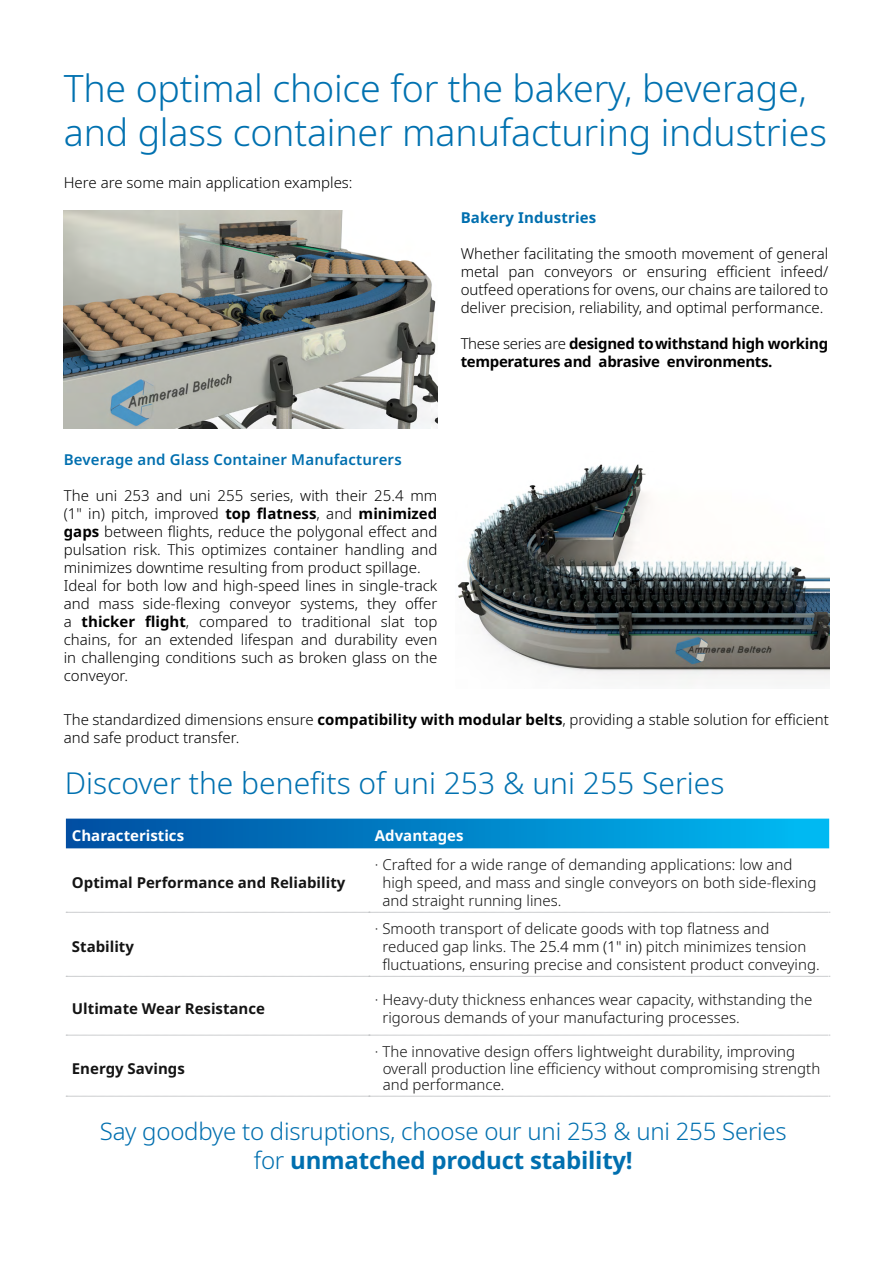
<style>
.page{position:relative;width:893px;height:1263px;background:#fff}
.page>*{position:absolute;margin:0;border:0;box-sizing:border-box;transform-origin:0 0}
.t1{font:300 37.5px/44.1px "Noto Sans";letter-spacing:-.005em;color:#0071b0}
.t2{font:300 30px "Noto Sans";color:#0071b0}
.t3{font:300 24px/28.5px "Noto Sans";letter-spacing:-.01em;color:#006faf;text-align:center}
.t4{font:300 15px/18px "Noto Sans";color:#000}
.t5{font:300 15px/18px "Noto Sans";color:#141414}
.t6{font:700 15px/18px "Noto Sans";letter-spacing:-.02em;color:#000}
.t7{font:700 15px "Noto Sans";color:#141414}
.t8{font:600 15px "Noto Sans";letter-spacing:.01em;color:#006faf}
.t9{font:700 15px "Noto Sans";color:#fff}
.t10{font:700 15px "Noto Sans";letter-spacing:.01em;color:#006faf}
.s1{font-weight:300}
.s2{font-weight:700}
.s3{color:#000}
</style>
<div class="page">
<svg style="left:66px;top:819px;width:763px;height:29px;background:#0083c8"></svg>
<svg style="left:66px;top:976px;width:764px;height:1px"></svg>
<svg style="left:66px;top:1035px;width:764px;height:1px"></svg>
<svg style="left:66px;top:912px;width:764px;height:1px"></svg>
<svg style="left:66px;top:1096px;width:764px;height:1px"></svg>
<img style="left:64px;top:210px;width:374px;height:218px">
<img style="left:458px;top:464px;width:371px;height:220px">
<h1 class="t1" style="left:64px;top:67px;width:765px">The optimal choice for the bakery, beverage, and glass container manufacturing industries</h1>
<p class="t4" style="left:64px;top:174px;width:290px">Here are some main application examples:</p>
<p class="t10" style="left:461px;top:209px;width:137px">Bakery Industries</p>
<p class="t4" style="left:461px;top:245px;width:369px;text-align:justify">Whether facilitating the smooth movement of general metal pan conveyors or ensuring efficient infeed/ outfeed operations for ovens, our chains are tailored to deliver precision, reliability, and optimal performance.</p>
<p class="t6" style="left:461px;top:335px;width:369px"><span class="s1">These series are</span> designed to withstand high working temperatures and abrasive environments.</p>
<p class="t8" style="left:64px;top:451px;width:339px">Beverage and Glass Container Manufacturers</p>
<p class="t4" style="left:64px;top:487px;width:375px">The uni 253 and uni 255 series, with their 25.4 mm (1" in) pitch, improved <span class="s2">top flatness</span>, and <span class="s2">minimized gaps</span> between flights, reduce the polygonal effect and pulsation risk. This optimizes container handling and minimizes downtime resulting from product spillage.<br>Ideal for both low and high-speed lines in single-track and mass side-flexing conveyor systems, they offer a <span class="s2">thicker flight</span>, compared to traditional slat top chains, for an extended lifespan and durability even in challenging conditions such as broken glass on the conveyor.</p>
<p class="t4" style="left:64px;top:711px;width:767px">The standardized dimensions ensure <span class="s2">compatibility with modular belts</span>, providing a stable solution for efficient and safe product transfer.</p>
<h2 class="t2" style="left:65px;top:762px;width:661px">Discover the benefits of uni 253 &amp; uni 255 Series</h2>
<p class="t9" style="left:72px;top:827px;width:114px">Characteristics</p>
<p class="t9" style="left:375px;top:827px;width:90px">Advantages</p>
<p class="t7" style="left:72px;top:874px;width:275px">Optimal Performance and Reliability</p>
<p class="t5" style="left:382px;top:856px;width:436px;text-indent:-8px">· Crafted for a wide range of demanding applications: low and high speed, and mass and single conveyors on both side-flexing and straight running lines.</p>
<p class="t7" style="left:72px;top:938px;width:64px">Stability</p>
<p class="t5" style="left:382px;top:920px;width:439px;text-indent:-8px">· Smooth transport of delicate goods with top flatness and reduced gap links. The <span class="s3">25.4 mm (1" in)</span> pitch minimizes tension fluctuations, ensuring precise and consistent product conveying.</p>
<p class="t7" style="left:72px;top:1000px;width:195px">Ultimate Wear Resistance</p>
<p class="t5" style="left:382px;top:991px;width:431px;text-indent:-8px">· Heavy-duty thickness enhances wear capacity, withstanding the rigorous demands of your manufacturing processes.</p>
<p class="t7" style="left:72px;top:1060px;width:114px">Energy Savings</p>
<p class="t5" style="left:383px;top:1044px;width:439px;line-height:16.5px;text-indent:-8px">· The innovative design offers lightweight durability, improving overall production line efficiency without compromising strength and performance.</p>
<h3 class="t3" style="left:100px;top:1118px;width:689px">Say goodbye to disruptions, choose our uni 253 &amp; uni 255 Series for <span class="s2">unmatched product stability!</span></h3>
</div>
